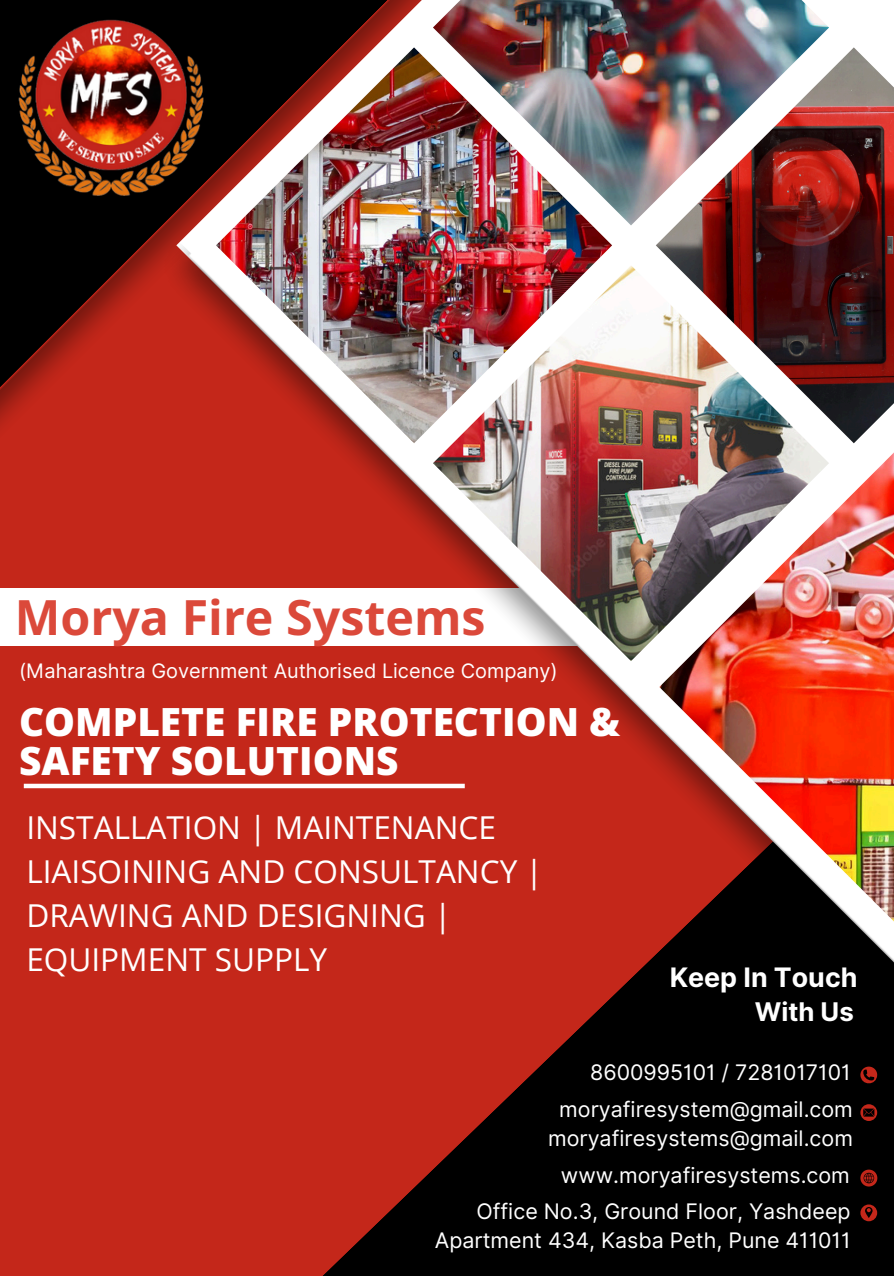
<style>
.page{position:relative;width:894px;height:1276px;background:#fff}
.page>*{position:absolute;margin:0;border:0;box-sizing:border-box;transform-origin:0 0}
.t1{font:700 48.3px "Open Sans";color:#db493a}
.t2{font:800 38.85px/39.3px "Open Sans";color:#fff}
.t3{font:31.5px/43.8px "Open Sans";color:#fff}
.t4{font:700 26.85px "Inter";color:#fff}
.t5{font:700 25.65px "Inter";color:#fff}
.t6{font:21.45px/29.2px "Inter";color:#fff;text-align:center}
.t7{font:19.95px "Inter";color:#fff}
</style>
<div class="page">
<div style="left:0;top:0;width:893px;height:1276px;background:#c4271a"></div>
<svg style="left:323px;top:1076px;width:570px;height:200px;fill:#000"></svg>
<div style="left:0;top:588px;width:144px;height:58px;background:#fff"></div>
<svg style="left:530px;top:0;width:363px;height:1076px;background:#372b2b"></svg>
<img style="left:446px;top:0;width:382px;height:225px">
<img style="left:144px;top:237px;width:749px;height:784px">
<img style="left:0;top:0;width:446px;height:440px">
<hr style="left:24px;top:784px;width:440px;height:4px;background:#fff">
<img style="left:7px;top:10px;width:209px;height:209px">
<svg style="left:860px;top:1066px;width:16px;height:20px"></svg>
<svg style="left:860px;top:1104px;width:16px;height:17px"></svg>
<svg style="left:860px;top:1204px;width:16px;height:17px"></svg>
<img style="left:655px;top:47px;width:238px;height:396px">
<svg style="left:860px;top:1169px;width:17px;height:17px"></svg>
<h4 class="t1" style="left:15px;top:584px;width:472px">Morya Fire Systems</h4>
<p class="t7" style="left:19px;top:659px;width:540px">(Maharashtra Government Authorised Licence Company)</p>
<p class="t2" style="left:19px;top:701px;width:602px">COMPLETE FIRE PROTECTION &amp;<br>SAFETY SOLUTIONS</p>
<p class="t3" style="left:26px;top:805px;width:518px">INSTALLATION | MAINTENANCE<br>LIAISOINING AND CONSULTANCY |<br>DRAWING AND DESIGNING |<br>EQUIPMENT SUPPLY</p>
<p class="t4" style="left:669px;top:961px;width:189px">Keep In Touch</p>
<p class="t5" style="left:754px;top:996px;width:100px">With Us</p>
<h4 class="t6" style="left:590px;top:1058px;width:262px">8600995101 / 7281017101</h4>
<p class="t6" style="left:548px;top:1094px;width:306px">moryafiresystem@gmail.com moryafiresystems@gmail.com</p>
<p class="t6" style="left:560px;top:1160px;width:290px">www.moryafiresystems.com</p>
<p class="t6" style="left:435px;top:1196px;width:417px;text-align:right">Office No.3, Ground Floor, Yashdeep<br>Apartment 434, Kasba Peth, Pune 411011</p>
</div>
